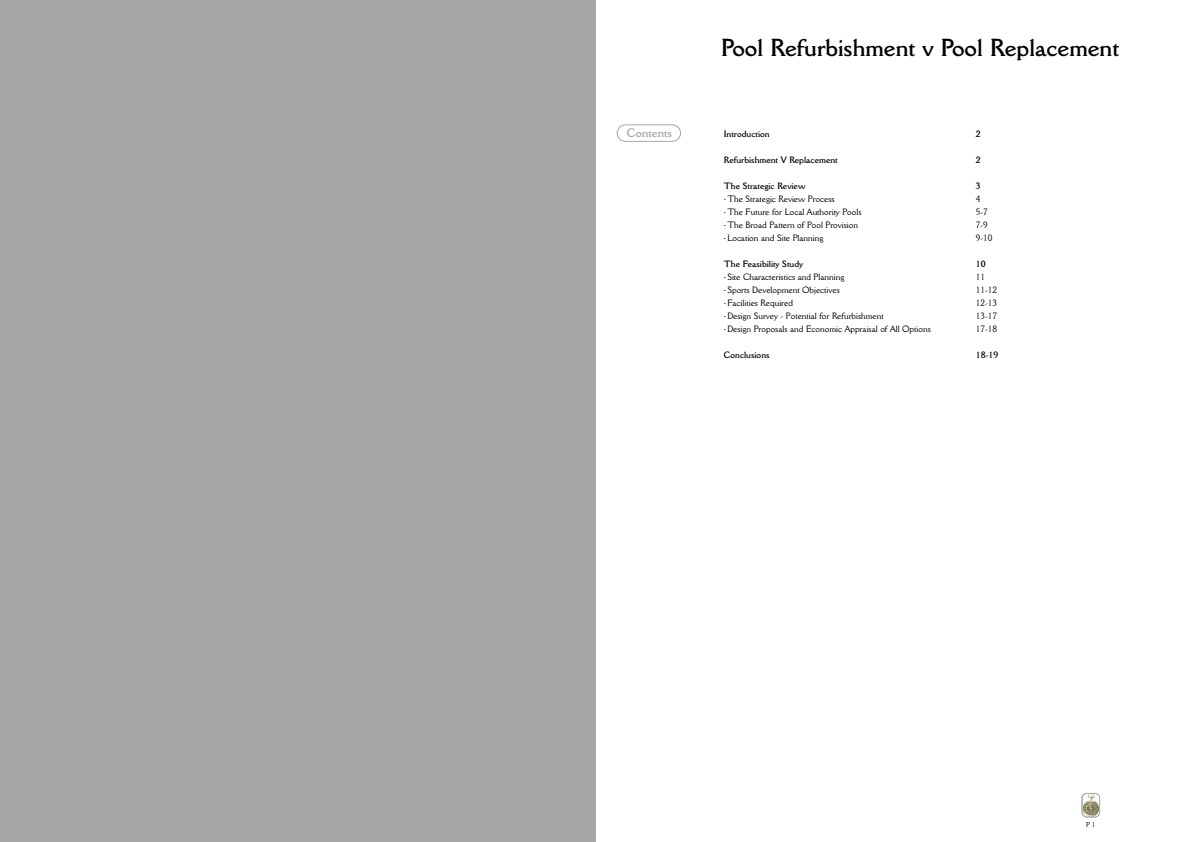
<style>
.page{position:relative;width:1191px;height:842px;background:#fff}
.page>*{position:absolute;margin:0;border:0;box-sizing:border-box;transform-origin:0 0}
.t1{font:700 24px "Della Robbia BT";color:#000}
.t2{font:700 12px "Della Robbia BT";color:#a6a6a6}
.t3{font:9px "Della Robbia BT";color:#000}
.t4{font:700 9px "Della Robbia BT";color:#000}
.t5{font:7px "Della Robbia BT";color:#000}
.s1{font-size:4px}
</style>
<div class="page">
<div style="left:0;top:0;width:595px;height:842px;background:#a6a6a6"></div>
<div style="left:617px;top:125px;width:64px;height:17px;border:1px solid #a6a6a6;border-radius:8px"></div>
<img style="left:1082px;top:793px;width:18px;height:24px;border-radius:5px">
<div style="left:1082px;top:793px;width:18px;height:24px;border:1px solid #a6a6a6;border-radius:5px"></div>
<h2 class="t2" style="left:627px;top:128px;width:47px">Contents</h2>
<h1 class="t1" style="left:721px;top:39px;width:399px">Pool Refurbishment v Pool Replacement</h1>
<p class="t4" style="left:724px;top:130px;width:47px">Introduction</p>
<p class="t4" style="left:976px;top:130px;width:6px">2</p>
<p class="t4" style="left:724px;top:156px;width:115px">Refurbishment V Replacement</p>
<p class="t4" style="left:976px;top:156px;width:6px">2</p>
<p class="t4" style="left:724px;top:182px;width:83px">The Strategic Review</p>
<p class="t4" style="left:976px;top:182px;width:6px">3</p>
<p class="t3" style="left:724px;top:195px;width:112px"><span class="s1">•</span> The Strategic Review Process</p>
<p class="t3" style="left:976px;top:195px;width:6px">4</p>
<p class="t3" style="left:724px;top:208px;width:139px"><span class="s1">•</span> The Future for Local Authority Pools</p>
<p class="t3" style="left:976px;top:208px;width:14px">5-7</p>
<p class="t3" style="left:724px;top:221px;width:136px"><span class="s1">•</span> The Broad Pattern of Pool Provision</p>
<p class="t3" style="left:976px;top:221px;width:14px">7-9</p>
<p class="t3" style="left:724px;top:234px;width:101px"><span class="s1">•</span> Location and Site Planning</p>
<p class="t3" style="left:976px;top:234px;width:18px">9-10</p>
<p class="t4" style="left:724px;top:260px;width:81px">The Feasibility Study</p>
<p class="t4" style="left:976px;top:260px;width:11px">10</p>
<p class="t3" style="left:724px;top:273px;width:122px"><span class="s1">•</span> Site Characteristics and Planning</p>
<p class="t3" style="left:976px;top:273px;width:11px">11</p>
<p class="t3" style="left:724px;top:286px;width:118px"><span class="s1">•</span> Sports Development Objectives</p>
<p class="t3" style="left:976px;top:286px;width:23px">11-12</p>
<p class="t3" style="left:724px;top:299px;width:71px"><span class="s1">•</span> Facilities Required</p>
<p class="t3" style="left:976px;top:299px;width:23px">12-13</p>
<p class="t3" style="left:724px;top:312px;width:161px"><span class="s1">•</span> Design Survey - Potential for Refurbishment</p>
<p class="t3" style="left:976px;top:312px;width:23px">13-17</p>
<p class="t3" style="left:724px;top:325px;width:209px"><span class="s1">•</span> Design Proposals and Economic Appraisal of All Options</p>
<p class="t3" style="left:976px;top:325px;width:23px">17-18</p>
<p class="t4" style="left:724px;top:351px;width:47px">Conclusions</p>
<p class="t4" style="left:976px;top:351px;width:24px">18-19</p>
<p class="t5" style="left:1086px;top:822px;width:11px">P 1</p>
</div>
